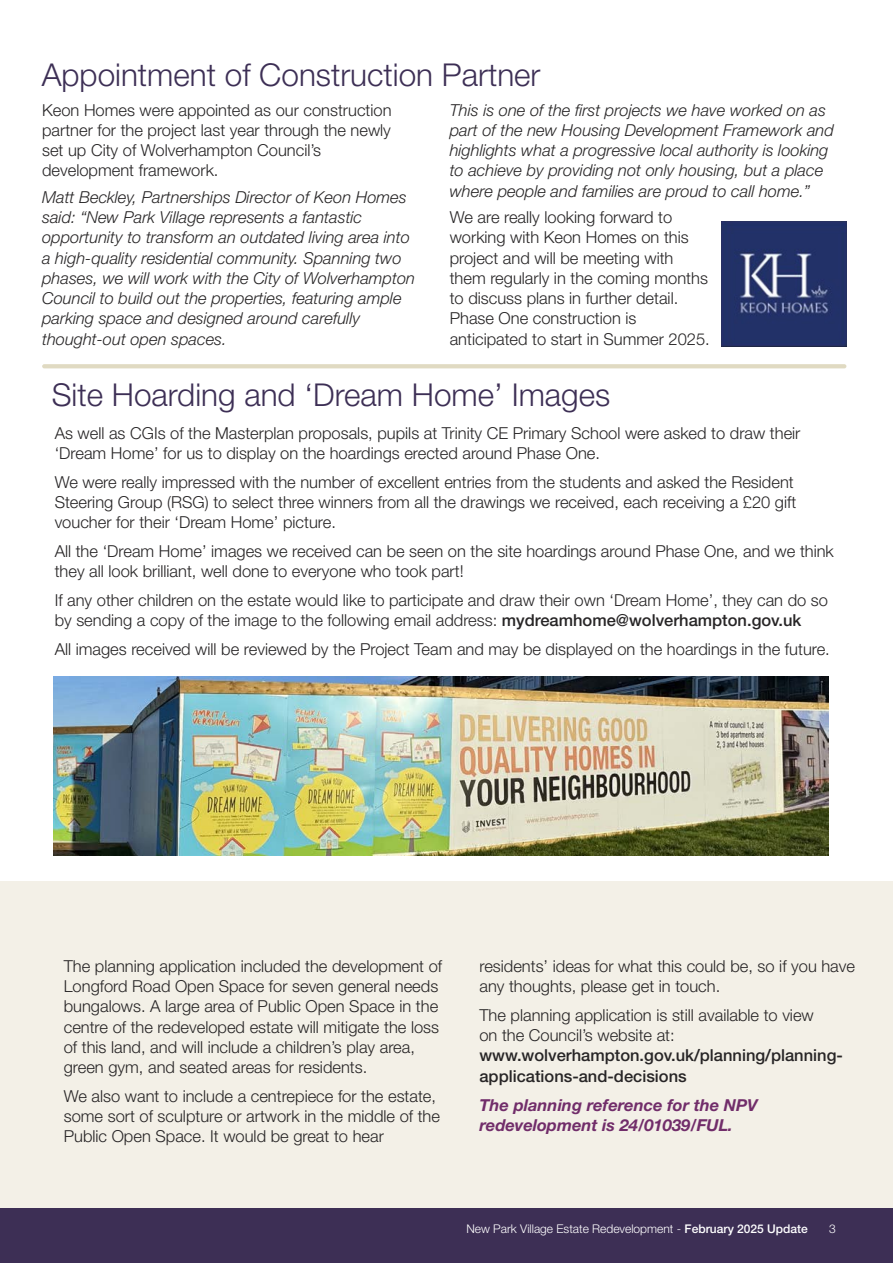
<style>
.page{position:relative;width:893px;height:1263px;background:#fff}
.page>*{position:absolute;margin:0;border:0;box-sizing:border-box;transform-origin:0 0}
.t1{font:300 31.5px "Helvetica Neue LT Std";color:#3d2f55}
.t2{font:300 16.5px/20.2px "Helvetica Neue LT Std";color:#272526}
.t3{font:italic 300 16.5px/20.2px "Helvetica Neue LT Std";color:#272526}
.t4{font:500 16.5px/20.2px "Helvetica Neue LT Std";color:#272526}
.t5{font:italic 700 16.5px/20.2px "Helvetica Neue LT Std";color:#712d6a}
.t6{font:300 12px "Helvetica Neue LT Std";color:#fff}
.s1{font-weight:500}
.s2{font-weight:300}
</style>
<div class="page">
<div style="left:0;top:1208px;width:893px;height:55px;background:#3d2f55"></div>
<img style="left:722px;top:221px;width:124px;height:125px">
<div style="left:0;top:881px;width:893px;height:327px;background:#f3f0e7"></div>
<hr style="left:42px;top:364px;width:804px;height:4px;background:#e0dac2;border-radius:2px">
<img style="left:53px;top:676px;width:776px;height:180px">
<p class="t1" style="left:42px;top:64px;width:500px">Appointment of Construction Partner</p>
<p class="t3" style="left:450px;top:101px;width:386px">This is one of the first projects we have worked on as part of the new Housing Development Framework and highlights what a progressive local authority is looking to achieve by providing not only housing, but a place where people and families are proud to call home.”</p>
<p class="t2" style="left:450px;top:209px;width:262px">We are really looking forward to working with Keon Homes on this project and will be meeting with them regularly in the coming months to discuss plans in further detail.<br>Phase One construction is anticipated to start in Summer 2025.</p>
<p class="t1" style="left:52px;top:384px;width:560px">Site Hoarding and ‘Dream Home’ Images</p>
<p class="t2" style="left:42px;top:101px;width:351px">Keon Homes were appointed as our construction partner for the project last year through the newly set up City of Wolverhampton Council’s development framework.</p>
<p class="t3" style="left:42px;top:189px;width:374px">Matt Beckley, Partnerships Director of Keon Homes said: “New Park Village represents a fantastic opportunity to transform an outdated living area into a high-quality residential community. Spanning two phases, we will work with the City of Wolverhampton Council to build out the properties, featuring ample parking space and designed around carefully thought-out open spaces.</p>
<p class="t2" style="left:55px;top:424px;width:747px">As well as CGIs of the Masterplan proposals, pupils at Trinity CE Primary School were asked to draw their ‘Dream Home’ for us to display on the hoardings erected around Phase One.</p>
<p class="t2" style="left:55px;top:473px;width:743px">We were really impressed with the number of excellent entries from the students and asked the Resident<br>Steering Group (RSG) to select three winners from all the drawings we received, each receiving a £20 gift voucher for their ‘Dream Home’ picture.</p>
<p class="t2" style="left:55px;top:543px;width:781px">All the ‘Dream Home’ images we received can be seen on the site hoardings around Phase One, and we think they all look brilliant, well done to everyone who took part!</p>
<p class="t2" style="left:55px;top:592px;width:775px">If any other children on the estate would like to participate and draw their own ‘Dream Home’, they can do so by sending a copy of the image to the following email address: <span class="s1">mydreamhome@wolverhampton.gov.uk</span></p>
<p class="t2" style="left:55px;top:641px;width:777px">All images received will be reviewed by the Project Team and may be displayed on the hoardings in the future.</p>
<p class="t2" style="left:64px;top:958px;width:380px">The planning application included the development of Longford Road Open Space for seven general needs bungalows. A large area of Public Open Space in the centre of the redeveloped estate will mitigate the loss of this land, and will include a children’s play area, green gym, and seated areas for residents.</p>
<p class="t2" style="left:64px;top:1088px;width:378px">We also want to include a centrepiece for the estate, some sort of sculpture or artwork in the middle of the<br>Public Open Space. It would be great to hear</p>
<p class="t2" style="left:479px;top:958px;width:377px">residents’ ideas for what this could be, so if you have any thoughts, please get in touch.</p>
<p class="t4" style="left:479px;top:1006px;width:365px"><span class="s2">The planning application is still available to view<br>on the Council’s website at: </span>www.wolverhampton.gov.uk/planning/planning&shy;applications-and-decisions</p>
<p class="t5" style="left:479px;top:1096px;width:280px">The planning reference for the NPV redevelopment is 24/01039/FUL.</p>
<p class="t6" style="left:466px;top:1225px;width:343px">New Park Village Estate Redevelopment - <span class="s1">February 2025 Update</span></p>
<p class="t6" style="left:829px;top:1225px;width:8px">3</p>
</div>
